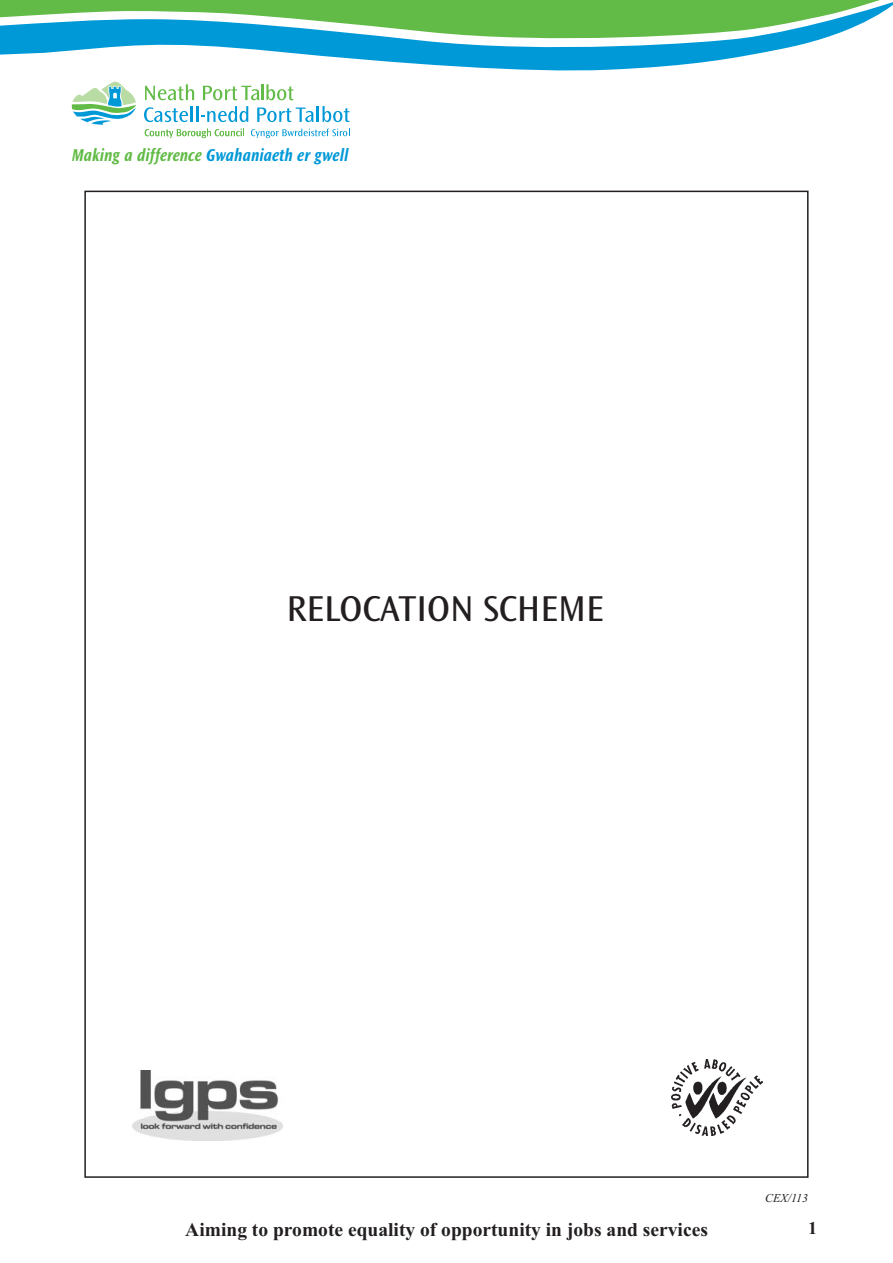
<style>
.page{position:relative;width:893px;height:1263px;background:#fff}
.page>*{position:absolute;margin:0;border:0;box-sizing:border-box;transform-origin:0 0}
.t1{font:37.5px "Ocean Sans";color:#231f20}
.t2{font:700 19.5px "Times New Roman";color:#231f20}
.t3{font:700 18px "Times New Roman";color:#231f20}
.t4{font:italic 700 17.85px "Ocean Sans";color:#0099d8;scale:.89 1}
.t5{font:italic 12px "Times New Roman";color:#231f20}
.s1{color:#61bb46}
</style>
<div class="page">
<img style="left:672px;top:1060px;width:90px;height:75px">
<svg style="left:0;top:0;width:892px;height:71px"></svg>
<svg style="left:145px;top:84px;width:49px;height:16px"></svg>
<svg style="left:203px;top:84px;width:90px;height:16px"></svg>
<svg style="left:144px;top:106px;width:104px;height:16px"></svg>
<svg style="left:257px;top:106px;width:92px;height:16px"></svg>
<svg style="left:72px;top:82px;width:64px;height:43px"></svg>
<svg style="left:251px;top:128px;width:97px;height:10px"></svg>
<svg style="left:145px;top:128px;width:99px;height:10px"></svg>
<img style="left:133px;top:1070px;width:150px;height:71px">
<p class="t4" style="left:72px;top:148px;width:312px"><span class="s1">Making a difference</span> Gwahaniaeth er gwell</p>
<h1 class="t1" style="left:286px;top:594px;width:319px">RELOCATION SCHEME</h1>
<p class="t5" style="left:765px;top:1193px;width:45px">CEX/113</p>
<p class="t2" style="left:185px;top:1223px;width:524px">Aiming to promote equality of opportunity in jobs and services</p>
<p class="t3" style="left:808px;top:1222px;width:10px">1</p>
</div>
